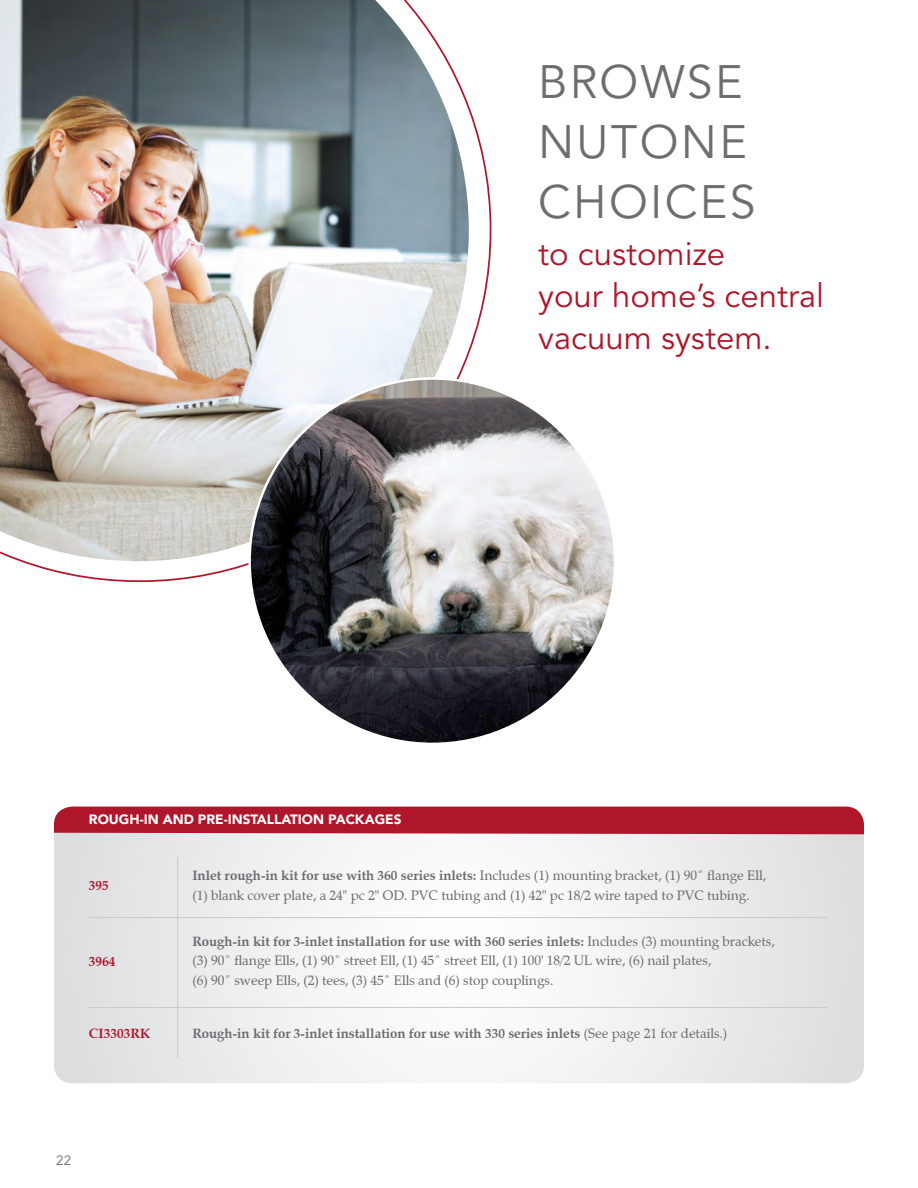
<style>
.page{position:relative;width:918px;height:1188px;background:#fff}
.page>*{position:absolute;margin:0;border:0;box-sizing:border-box;transform-origin:0 0}
.t1{font:46.5px/60px "Avenir";letter-spacing:.05em;color:#6c6d70}
.t2{font:33px/42px "Avenir";color:#ae172b}
.Body{font:13.5px/19.5px "Zapf Calligraphic 801 BT";color:#6c6d70}
.Body-2{font:700 13.5px "Zapf Calligraphic 801 BT";color:#6c6d70}
.t3{font:900 13.5px "Avenir";color:#fff}
.t4{font:700 13.5px "Zapf Calligraphic 801 BT";color:#ae172b}
.t5{font:13.5px "Avenir";color:#6c6d70}
.s1{font-weight:700}
.s2{font-weight:400}
</style>
<div class="page">
<svg style="left:19px;top:106px;width:472px;height:476px"></svg>
<img style="left:0;top:0;width:469px;height:561px">
<svg style="left:54px;top:807px;width:810px;height:276px;fill:#efeff0"></svg>
<div style="left:54px;top:807px;width:810px;height:27px;background:#ae172b"></div>
<hr style="left:89px;top:1007px;width:738px;height:1px;background:#c9cacc">
<hr style="left:89px;top:917px;width:738px;height:1px;background:#c9cacc">
<hr style="left:177px;top:857px;width:1px;height:201px;background:#c9cacc">
<img style="left:250px;top:378px;width:365px;height:366px;border-radius:180px">
<p class="t1" style="left:538px;top:54px;width:219px">BROWSE<br>NUTONE<br>CHOICES</p>
<p class="t2" style="left:538px;top:233px;width:288px">to customize<br>your home’s central vacuum system.</p>
<p class="t3" style="left:89px;top:807px;width:314px">ROUGH-IN AND PRE-INSTALLATION PACKAGES</p>
<p class="t4" style="left:89px;top:877px;width:21px">395</p>
<p class="t4" style="left:89px;top:953px;width:28px">3964</p>
<p class="t4" style="left:89px;top:1025px;width:62px">CI3303RK</p>
<p class="Body" style="left:192px;top:866px;width:575px"><span class="s1">Inlet rough-in kit for use with 360 series inlets:</span> Includes (1) mounting bracket, (1) 90˚ flange Ell, (1) blank cover plate, a 24" pc 2" OD. PVC tubing and (1) 42" pc 18/2 wire taped to PVC tubing.</p>
<p class="Body" style="left:192px;top:931px;width:584px"><span class="s1">Rough-in kit for 3-inlet installation for use with 360 series inlets:</span> Includes (3) mounting brackets, (3) 90˚ flange Ells, (1) 90˚ street Ell, (1) 45˚ street Ell, (1) 100' 18/2 UL wire, (6) nail plates,<br>(6) 90˚ sweep Ells, (2) tees, (3) 45˚ Ells and (6) stop couplings.</p>
<p class="Body-2" style="left:192px;top:1025px;width:536px">Rough-in kit for 3-inlet installation for use with 330 series inlets <span class="s2">(See page 21 for details.)</span></p>
<p class="t5" style="left:56px;top:1152px;width:17px">22</p>
</div>
